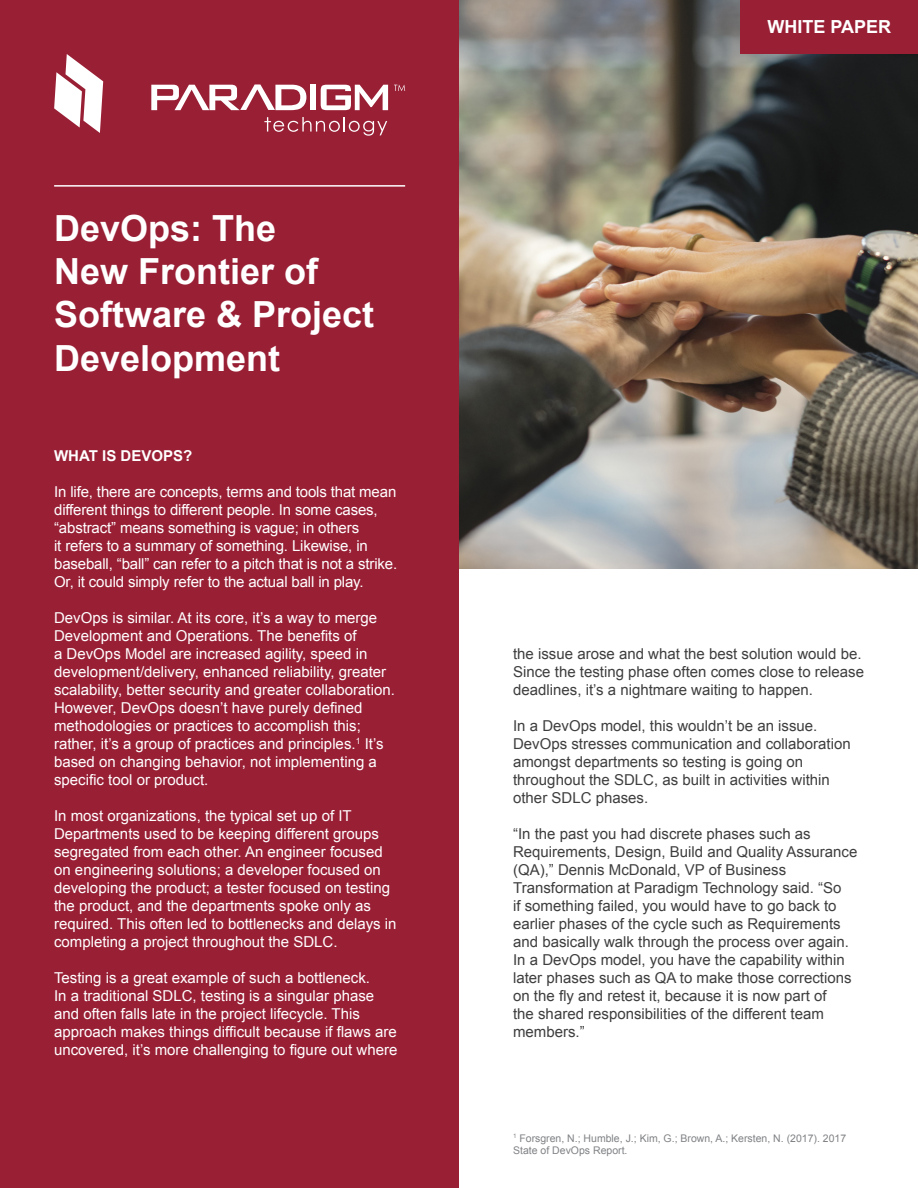
<style>
.page{position:relative;width:918px;height:1188px;background:#fff}
.page>*{position:absolute;margin:0;border:0;box-sizing:border-box;transform-origin:0 0}
.t1{font:700 36px/43.2px "Arial";color:#fff}
.t2{font:700 18px "Arial";color:#fff}
.t3{font:15px/18px "Arial";color:#fff}
.t4{font:15px/18px "Arial";color:#3e3e3f}
.t5{font:700 15px "Arial";color:#fff}
.t6{font:10.5px/12.6px "Arial";color:#808285}
</style>
<div class="page">
<img style="left:459px;top:0;width:459px;height:569px">
<div style="left:740px;top:0;width:178px;height:53px;background:#991f35"></div>
<div style="left:0;top:0;width:459px;height:1188px;background:#991f35"></div>
<div style="left:310px;top:85px;width:6px;height:25px;background:#fff"></div>
<svg style="left:321px;top:85px;width:67px;height:25px"></svg>
<svg style="left:151px;top:84px;width:155px;height:26px"></svg>
<svg style="left:54px;top:54px;width:49px;height:79px"></svg>
<svg style="left:264px;top:117px;width:123px;height:19px"></svg>
<svg style="left:394px;top:85px;width:11px;height:6px"></svg>
<hr style="left:54px;top:185px;width:351px;height:2px;background:#fff">
<p class="t1" style="left:54px;top:208px;width:322px">DevOps: The<br>New Frontier of<br>Software &amp; Project<br>Development</p>
<p class="t5" style="left:54px;top:446px;width:140px">WHAT IS DEVOPS?</p>
<p class="t3" style="left:54px;top:483px;width:345px">In life, there are concepts, terms and tools that mean different things to different people. In some cases, “abstract” means something is vague; in others<br>it refers to a summary of something. Likewise, in baseball, “ball” can refer to a pitch that is not a strike.<br>Or, it could simply refer to the actual ball in play.</p>
<p class="t3" style="left:54px;top:609px;width:342px">DevOps is similar. At its core, it’s a way to merge Development and Operations. The benefits of<br>a DevOps Model are increased agility, speed in development/delivery, enhanced reliability, greater scalability, better security and greater collaboration.<br>However, DevOps doesn’t have purely defined methodologies or practices to accomplish this; rather, it’s a group of practices and principles.<sup>1</sup> It’s based on changing behavior, not implementing a specific tool or product.</p>
<p class="t3" style="left:54px;top:807px;width:344px">In most organizations, the typical set up of IT Departments used to be keeping different groups segregated from each other. An engineer focused on engineering solutions; a developer focused on developing the product; a tester focused on testing the product, and the departments spoke only as required. This often led to bottlenecks and delays in completing a project throughout the SDLC.</p>
<p class="t3" style="left:54px;top:969px;width:345px">Testing is a great example of such a bottleneck.<br>In a traditional SDLC, testing is a singular phase and often falls late in the project lifecycle. This approach makes things difficult because if flaws are uncovered, it’s more challenging to figure out where</p>
<p class="t2" style="left:767px;top:15px;width:125px">WHITE PAPER</p>
<p class="t4" style="left:513px;top:645px;width:353px">the issue arose and what the best solution would be.<br>Since the testing phase often comes close to release deadlines, it’s a nightmare waiting to happen.</p>
<p class="t4" style="left:513px;top:717px;width:339px">In a DevOps model, this wouldn’t be an issue.<br>DevOps stresses communication and collaboration amongst departments so testing is going on throughout the SDLC, as built in activities within other SDLC phases.</p>
<p class="t4" style="left:513px;top:825px;width:346px">“In the past you had discrete phases such as Requirements, Design, Build and Quality Assurance (QA),” Dennis McDonald, VP of Business Transformation at Paradigm Technology said. “So<br>if something failed, you would have to go back to earlier phases of the cycle such as Requirements and basically walk through the process over again.<br>In a DevOps model, you have the capability within later phases such as QA to make those corrections on the fly and retest it, because it is now part of<br>the shared responsibilities of the different team members.”</p>
<p class="t6" style="left:513px;top:1132px;width:335px"><sup>1</sup> Forsgren, N.; Humble, J.; Kim, G.; Brown, A.; Kersten, N. (2017). 2017<br>State of DevOps Report.</p>
</div>
